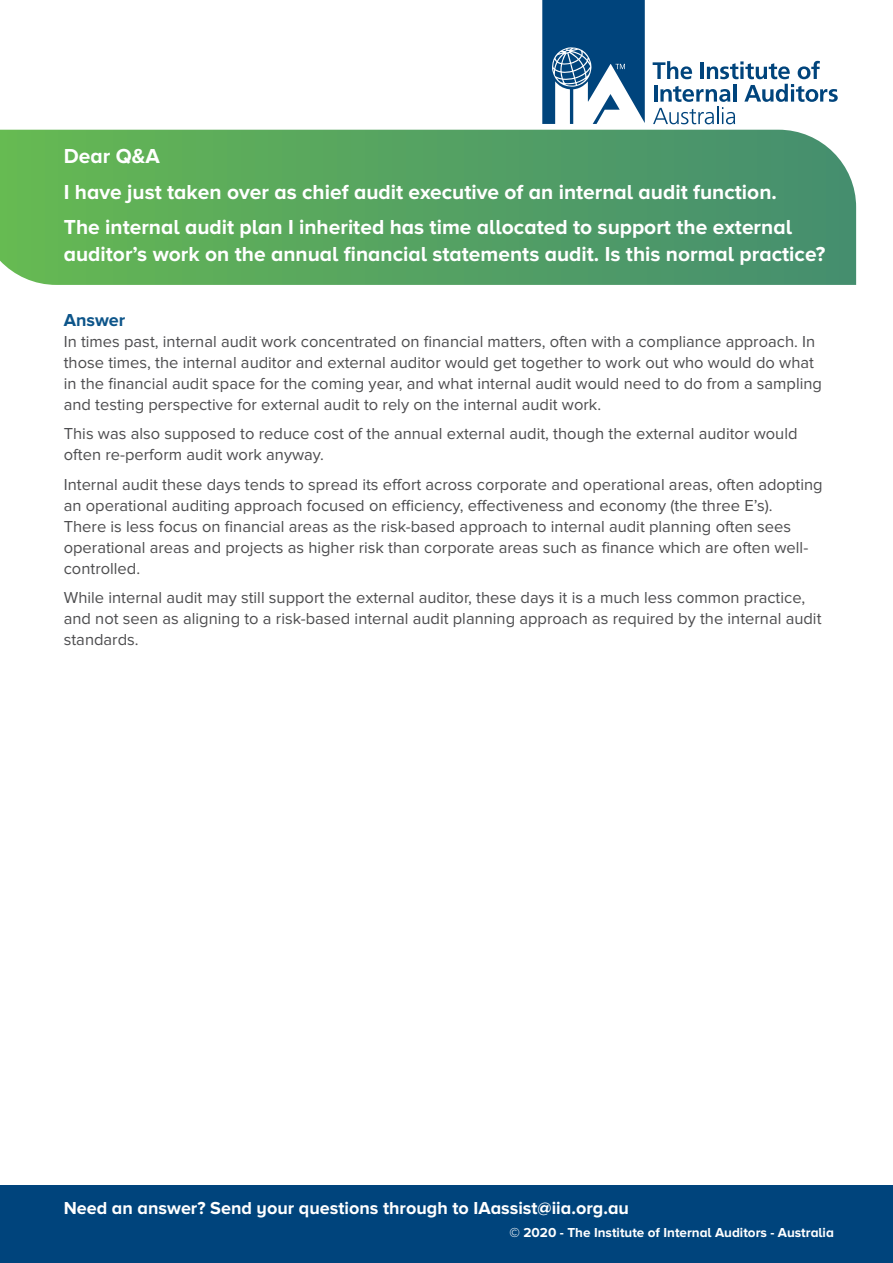
<style>
.page{position:relative;width:893px;height:1263px;background:#fff}
.page>*{position:absolute;margin:0;border:0;box-sizing:border-box;transform-origin:0 0}
.t1{font:700 21px/35.5px "Proxima Nova A";color:#fff}
.t2{font:700 18px "Proxima Nova A";color:#fff}
.t3{font:700 18px "Proxima Nova A";color:#0d558a}
.t4{font:16.5px/21px "Proxima Nova";color:#4d4d4f}
.t5{font:700 13.5px "Proxima Nova A";color:#fff}
</style>
<div class="page">
<svg style="left:0;top:130px;width:856px;height:155px;background:#57a363"></svg>
<svg style="left:653px;top:61px;width:185px;height:63px"></svg>
<svg style="left:542px;top:0;width:103px;height:124px"></svg>
<div style="left:0;top:1186px;width:893px;height:77px;background:#00447c"></div>
<p class="t1" style="left:64px;top:138px;width:730px">Dear Q&amp;A<br>I have just taken over as chief audit executive of an internal audit function.<br>The internal audit plan I inherited has time allocated to support the external</p>
<p class="t1" style="left:64px;top:236px;width:763px">auditor’s work on the annual financial statements audit. Is this normal practice?</p>
<p class="t3" style="left:64px;top:309px;width:63px">Answer</p>
<p class="t4" style="left:64px;top:331px;width:760px">In times past, internal audit work concentrated on financial matters, often with a compliance approach. In those times, the internal auditor and external auditor would get together to work out who would do what in the financial audit space for the coming year, and what internal audit would need to do from a sampling and testing perspective for external audit to rely on the internal audit work.</p>
<p class="t4" style="left:64px;top:423px;width:735px">This was also supposed to reduce cost of the annual external audit, though the external auditor would often re-perform audit work anyway.</p>
<p class="t4" style="left:64px;top:474px;width:760px">Internal audit these days tends to spread its effort across corporate and operational areas, often adopting an operational auditing approach focused on efficiency, effectiveness and economy (the three E’s).<br>There is less focus on financial areas as the risk-based approach to internal audit planning often sees operational areas and projects as higher risk than corporate areas such as finance which are often well&shy;controlled.</p>
<p class="t4" style="left:64px;top:587px;width:759px">While internal audit may still support the external auditor, these days it is a much less common practice, and not seen as aligning to a risk-based internal audit planning approach as required by the internal audit standards.</p>
<p class="t2" style="left:64px;top:1198px;width:567px">Need an answer? Send your questions through to IAassist@iia.org.au</p>
<p class="t5" style="left:509px;top:1225px;width:326px">© 2020 - The Institute of Internal Auditors - Australia</p>
</div>
